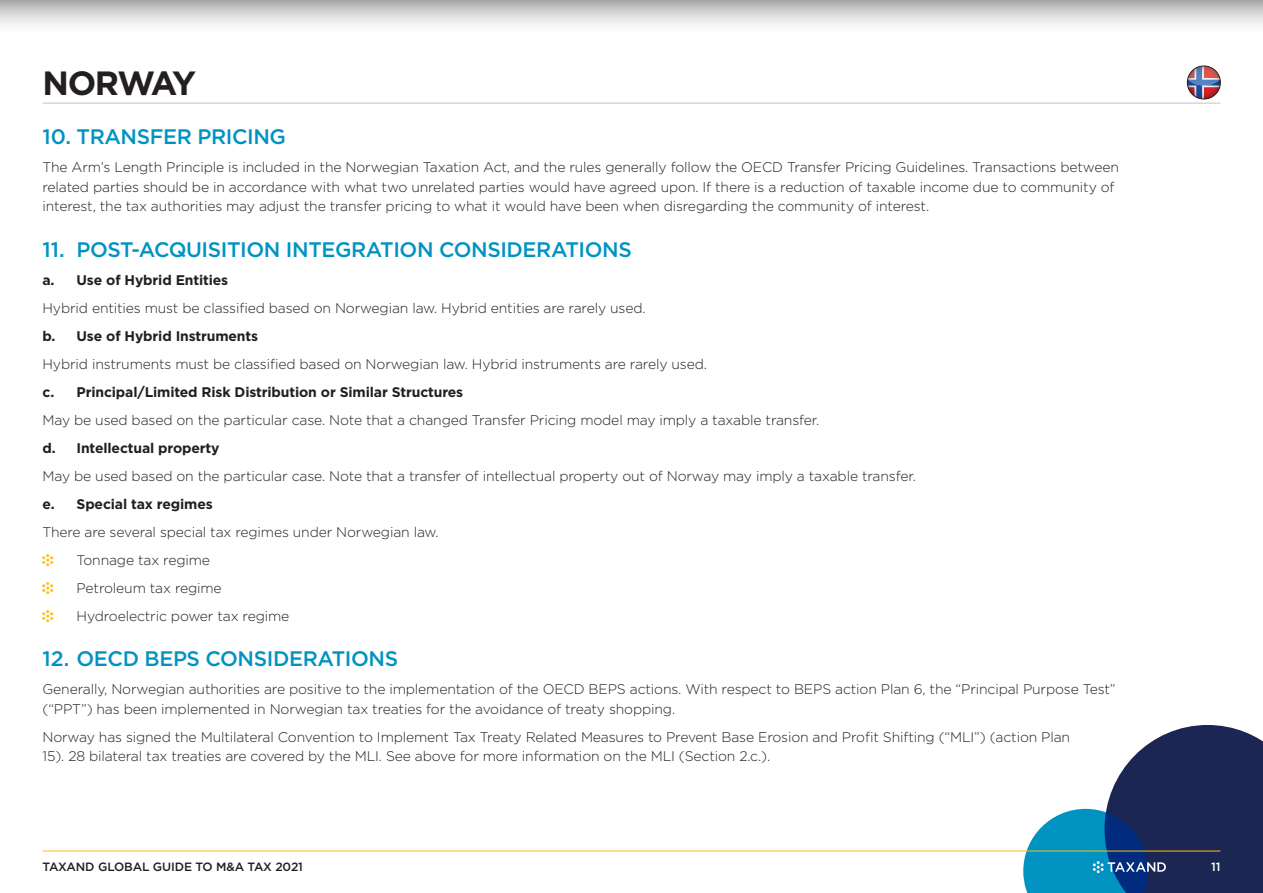
<style>
.page{position:relative;width:1263px;height:893px;background:#fff}
.page>*{position:absolute;margin:0;border:0;box-sizing:border-box;transform-origin:0 0}
.t1{font:700 33.6px "Gotham";letter-spacing:-.055em;color:#231f20}
.t2{font:500 21px "Gotham";letter-spacing:-.02em;color:#0093c2}
.Body_Text{font:300 13.95px/19.5px "Gotham";letter-spacing:-.01em;color:#231f20}
.t3{font:700 13.95px "Gotham";letter-spacing:-.01em;color:#231f20}
.t4{font:500 12px "Gotham";letter-spacing:-.01em;color:#231f20}
.t5{font:500 12px "Gotham";color:#fff}
.s1{font-family:"Gotham Tax And";color:#fdbd12}
</style>
<div class="page">
<svg style="left:1023px;top:725px;width:240px;height:168px"></svg>
<hr style="left:43px;top:103px;width:1177px;height:1px;background:#c2c3c5">
<hr style="left:43px;top:851px;width:1177px;height:1px;background:#fdbd12">
<svg style="left:0;top:0;width:1263px;height:25px;background:#d2d1d1"></svg>
<svg style="left:1186px;top:75px;width:35px;height:24px"></svg>
<img style="left:1188px;top:66px;width:31px;height:19px">
<div style="left:1187px;top:66px;width:33px;height:33px;border:1px solid #231f20;border-radius:50%"></div>
<h1 class="t1" style="left:43px;top:61px;width:155px">NORWAY</h1>
<p class="t2" style="left:43px;top:123px;width:245px">10. TRANSFER PRICING</p>
<p class="Body_Text" style="left:43px;top:157px;width:1078px">The Arm’s Length Principle is included in the Norwegian Taxation Act, and the rules generally follow the OECD Transfer Pricing Guidelines. Transactions between related parties should be in accordance with what two unrelated parties would have agreed upon. If there is a reduction of taxable income due to community of interest, the tax authorities may adjust the transfer pricing to what it would have been when disregarding the community of interest.</p>
<p class="t2" style="left:43px;top:235px;width:591px">11. POST-ACQUISITION INTEGRATION CONSIDERATIONS</p>
<p class="t3" style="left:43px;top:270px;width:187px">a. Use of Hybrid Entities</p>
<p class="Body_Text" style="left:43px;top:298px;width:605px">Hybrid entities must be classified based on Norwegian law. Hybrid entities are rarely used.</p>
<p class="t3" style="left:43px;top:326px;width:217px">b. Use of Hybrid Instruments</p>
<p class="Body_Text" style="left:43px;top:354px;width:666px">Hybrid instruments must be classified based on Norwegian law. Hybrid instruments are rarely used.</p>
<p class="t3" style="left:43px;top:382px;width:422px">c. Principal/Limited Risk Distribution or Similar Structures</p>
<p class="Body_Text" style="left:43px;top:410px;width:778px">May be used based on the particular case. Note that a changed Transfer Pricing model may imply a taxable transfer.</p>
<p class="t3" style="left:43px;top:438px;width:179px">d. Intellectual property</p>
<p class="Body_Text" style="left:43px;top:466px;width:875px">May be used based on the particular case. Note that a transfer of intellectual property out of Norway may imply a taxable transfer.</p>
<p class="t3" style="left:43px;top:494px;width:172px">e. Special tax regimes</p>
<p class="Body_Text" style="left:43px;top:522px;width:398px">There are several special tax regimes under Norwegian law.</p>
<p class="Body_Text" style="left:43px;top:550px;width:169px"><span class="s1">•</span> Tonnage tax regime</p>
<p class="Body_Text" style="left:43px;top:578px;width:181px"><span class="s1">•</span> Petroleum tax regime</p>
<p class="Body_Text" style="left:43px;top:606px;width:248px"><span class="s1">•</span> Hydroelectric power tax regime</p>
<p class="t2" style="left:43px;top:645px;width:357px">12. OECD BEPS CONSIDERATIONS</p>
<p class="Body_Text" style="left:43px;top:679px;width:1074px">Generally, Norwegian authorities are positive to the implementation of the OECD BEPS actions. With respect to BEPS action Plan 6, the “Principal Purpose Test” (“PPT”) has been implemented in Norwegian tax treaties for the avoidance of treaty shopping.</p>
<p class="Body_Text" style="left:43px;top:726px;width:1029px">Norway has signed the Multilateral Convention to Implement Tax Treaty Related Measures to Prevent Base Erosion and Profit Shifting (“MLI”) (action Plan<br>15). 28 bilateral tax treaties are covered by the MLI. See above for more information on the MLI (Section 2.c.).</p>
<p class="t4" style="left:43px;top:859px;width:262px">TAXAND GLOBAL GUIDE TO M&amp;A TAX 2021</p>
<p class="t5" style="left:1211px;top:859px;width:11px">11</p>
</div>
